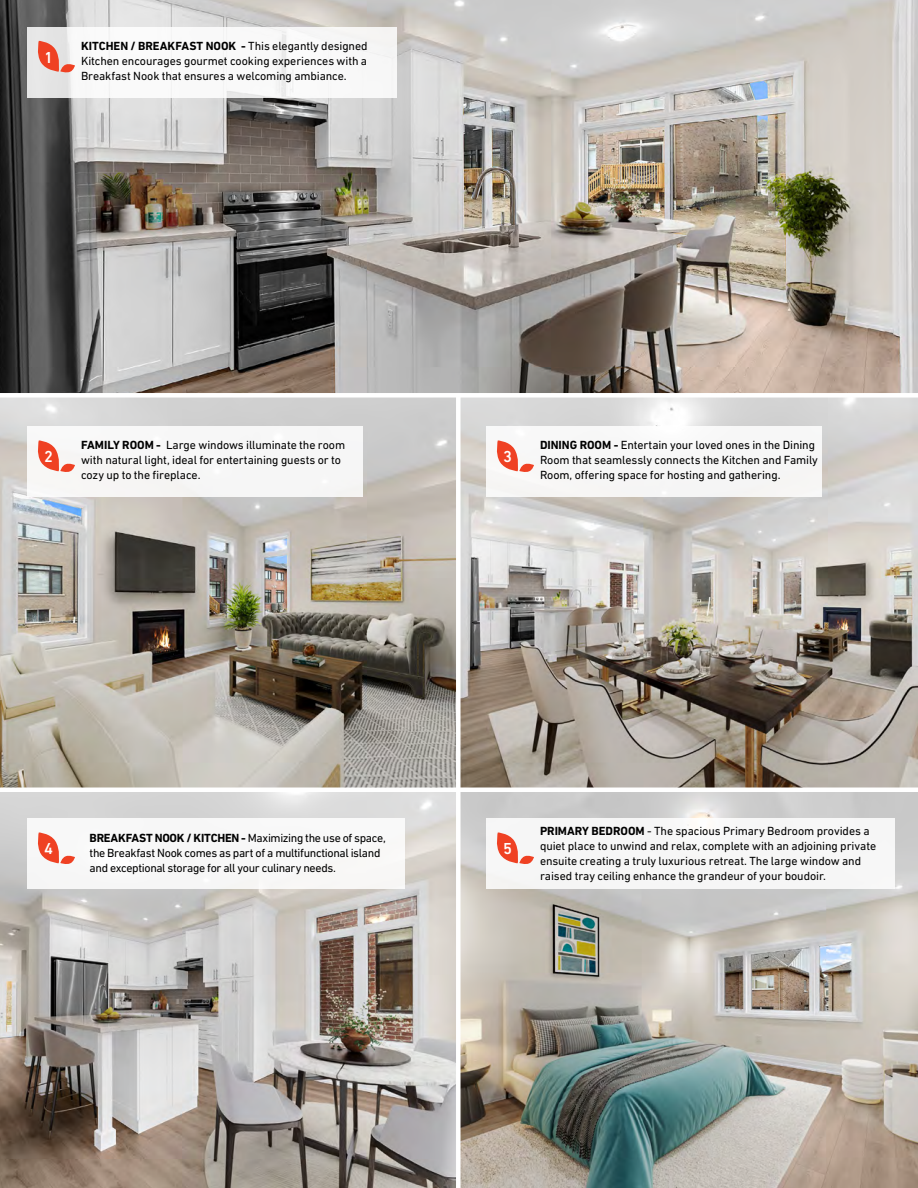
<style>
.page{position:relative;width:918px;height:1188px;background:#fff}
.page>*{position:absolute;margin:0;border:0;box-sizing:border-box;transform-origin:0 0}
.t1{font:500 16.2px "DIN Next LT Pro";color:#fff}
.t2{font:12px/15px "DIN Next LT Pro";letter-spacing:-.01em;color:#000}
.t3{font:12px/15px "DIN Next LT Pro";letter-spacing:-.03em;color:#000}
.s1{font-weight:700}
</style>
<div class="page">
<img style="left:461px;top:792px;width:457px;height:396px">
<img style="left:461px;top:398px;width:457px;height:390px">
<img style="left:0;top:398px;width:456px;height:390px">
<img style="left:0;top:792px;width:456px;height:396px">
<img style="left:0;top:0;width:918px;height:393px">
<div style="left:27px;top:27px;width:369px;height:70px;background:#fff"></div>
<svg style="left:36px;top:41px;width:39px;height:32px"></svg>
<div style="left:27px;top:427px;width:336px;height:70px;background:#f7f6f6"></div>
<div style="left:27px;top:819px;width:378px;height:70px;background:#f8f7f7"></div>
<div style="left:486px;top:427px;width:336px;height:70px;background:#f7f7f6"></div>
<div style="left:486px;top:819px;width:408px;height:70px;background:#f6f6f6"></div>
<svg style="left:37px;top:440px;width:38px;height:32px"></svg>
<svg style="left:38px;top:832px;width:37px;height:32px"></svg>
<svg style="left:497px;top:440px;width:37px;height:32px"></svg>
<svg style="left:497px;top:832px;width:37px;height:32px"></svg>
<h1 class="t1" style="left:44px;top:48px;width:10px">1</h1>
<p class="t2" style="left:81px;top:38px;width:288px;text-align:justify"><span class="s1">KITCHEN / BREAKFAST NOOK -</span> This elegantly designed Kitchen encourages gourmet cooking experiences with a Breakfast Nook that ensures a welcoming ambiance.</p>
<h1 class="t1" style="left:44px;top:447px;width:10px">2</h1>
<p class="t2" style="left:81px;top:437px;width:266px"><span class="s1">FAMILY ROOM -</span> Large windows illuminate the room with natural light, ideal for entertaining guests or to cozy up to the fireplace.</p>
<h1 class="t1" style="left:503px;top:447px;width:10px">3</h1>
<p class="t2" style="left:540px;top:437px;width:279px"><span class="s1">DINING ROOM -</span> Entertain your loved ones in the Dining<br>Room that seamlessly connects the Kitchen and Family<br>Room, offering space for hosting and gathering.</p>
<h1 class="t1" style="left:44px;top:839px;width:10px">4</h1>
<p class="t3" style="left:90px;top:830px;width:298px"><span class="s1">BREAKFAST NOOK / KITCHEN -</span> Maximizing the use of space, the Breakfast Nook comes as part of a multifunctional island and exceptional storage for all your culinary needs.</p>
<h1 class="t1" style="left:503px;top:839px;width:10px">5</h1>
<p class="t2" style="left:540px;top:823px;width:338px"><span class="s1">PRIMARY BEDROOM</span> - The spacious Primary Bedroom provides a quiet place to unwind and relax, complete with an adjoining private ensuite creating a truly luxurious retreat. The large window and raised tray ceiling enhance the grandeur of your boudoir.</p>
</div>
